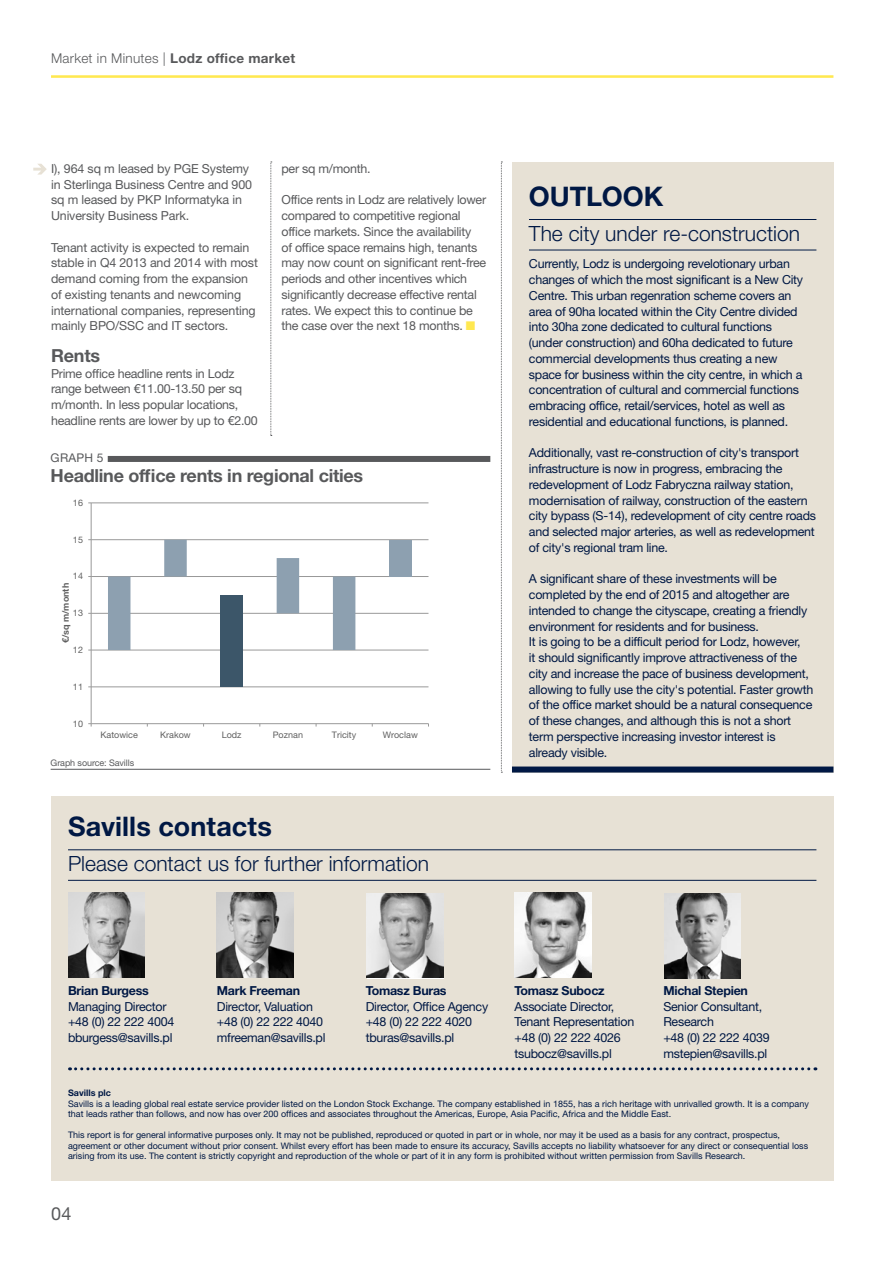
<style>
.page{position:relative;width:893px;height:1263px;background:#fff}
.page>*{position:absolute;margin:0;border:0;box-sizing:border-box;transform-origin:0 0}
.t1{font:700 27px "Helvetica Neue LT Std";color:#001844}
.t2{font:300 21px "Helvetica Neue LT Std";color:#001844}
.t3{font:700 18px "Helvetica Neue LT Std";letter-spacing:-.015em;color:#58595b}
.t4{font:18px "Helvetica Neue LT Std";color:#58595b}
.t5{font:300 13.5px "Helvetica Neue LT Std";letter-spacing:.02em;color:#58595b}
.t6{font:12.45px/15.8px "Helvetica Neue LT Std";letter-spacing:-.02em;color:#001844}
.t7{font:12.45px/15.8px "Helvetica Neue LT Std";letter-spacing:-.02em;color:#58595b}
.t8{font:700 12.45px "Helvetica Neue LT Std";letter-spacing:-.02em;color:#001844}
.t9{font:12px "Helvetica Neue LT Std";color:#58595b}
.t10{font:9px/10.5px "Helvetica Neue LT Std";color:#001844}
.t11{font:9px "Helvetica Neue LT Std";color:#5f5f5f}
.t12{font:9px "Helvetica Neue LT Std";letter-spacing:-.01em;color:#58595b}
.t13{font:700 9px "Helvetica Neue LT Std";color:#5f5f5f}
.t14{font:700 9px "Helvetica Neue LT Std";color:#001844}
.s1{font-weight:700}
.s2{color:#ffe850}
</style>
<div class="page">
<hr style="left:51px;top:75px;width:782px;height:3px;background:#ffe850">
<div style="left:512px;top:162px;width:321px;height:610px;background:#e7e1d5"></div>
<hr style="left:529px;top:219px;width:287px;height:1px;background:#001844">
<hr style="left:529px;top:250px;width:287px;height:1px;background:#001844">
<div style="left:512px;top:766px;width:321px;height:6px;background:#001844"></div>
<svg style="left:501px;top:162px;width:1px;height:611px"></svg>
<svg style="left:270px;top:162px;width:2px;height:274px"></svg>
<div style="left:51px;top:796px;width:782px;height:384px;background:#e7e1d5"></div>
<hr style="left:68px;top:849px;width:748px;height:1px;background:#001844">
<hr style="left:68px;top:880px;width:748px;height:1px;background:#001844">
<svg style="left:70px;top:1067px;width:746px;height:3px"></svg>
<img style="left:68px;top:892px;width:77px;height:85px">
<img style="left:217px;top:892px;width:76px;height:85px">
<img style="left:514px;top:893px;width:77px;height:84px">
<svg style="left:33px;top:164px;width:14px;height:11px"></svg>
<img style="left:664px;top:893px;width:77px;height:85px">
<img style="left:367px;top:893px;width:76px;height:84px">
<div style="left:108px;top:456px;width:382px;height:6px;background:#58595b"></div>
<hr style="left:51px;top:769px;width:439px;height:1px;background:#58595b">
<hr style="left:91px;top:687px;width:337px;height:1px;background:#999">
<hr style="left:91px;top:650px;width:337px;height:1px;background:#999">
<hr style="left:91px;top:613px;width:337px;height:1px;background:#999">
<hr style="left:91px;top:576px;width:337px;height:1px;background:#999">
<hr style="left:91px;top:539px;width:337px;height:1px;background:#999">
<hr style="left:91px;top:503px;width:337px;height:1px;background:#999">
<div style="left:220px;top:595px;width:23px;height:92px;background:#3c5669"></div>
<div style="left:389px;top:540px;width:23px;height:36px;background:#8da0b0"></div>
<svg style="left:108px;top:540px;width:247px;height:110px"></svg>
<hr style="left:91px;top:503px;width:1px;height:221px;background:#999">
<hr style="left:91px;top:723px;width:337px;height:1px;background:#999">
<p class="t5" style="left:51px;top:50px;width:246px">Market in Minutes | <span class="s1">Lodz office market</span></p>
<p class="t7" style="left:51px;top:160px;width:203px">I), 964 sq m leased by PGE Systemy in Sterlinga Business Centre and 900 sq m leased by PKP Informatyka in<br>University Business Park.</p>
<p class="t7" style="left:51px;top:239px;width:208px">Tenant activity is expected to remain stable in Q4 2013 and 2014 with most demand coming from the expansion of existing tenants and newcoming international companies, representing mainly BPO/SSC and IT sectors.</p>
<h3 class="t3" style="left:51px;top:344px;width:51px">Rents</h3>
<p class="t7" style="left:51px;top:365px;width:208px">Prime office headline rents in Lodz range between €11.00-13.50 per sq m/month. In less popular locations, headline rents are lower by up to €2.00</p>
<p class="t7" style="left:281px;top:160px;width:91px">per sq m/month.</p>
<p class="t7" style="left:281px;top:192px;width:206px">Office rents in Lodz are relatively lower compared to competitive regional office markets. Since the availability<br>of office space remains high, tenants may now count on significant rent-free periods and other incentives which significantly decrease effective rental rates. We expect this to continue be the case over the next 18 months. <span class="s2">■</span></p>
<p class="t9" style="left:51px;top:450px;width:54px">graph 5</p>
<h3 class="t3" style="left:51px;top:464px;width:314px">Headline office rents in regional cities</h3>
<p class="t11" style="left:73px;top:497px;width:12px">16</p>
<p class="t11" style="left:73px;top:534px;width:12px">15</p>
<p class="t11" style="left:73px;top:571px;width:12px">14</p>
<p class="t13" style="left:60px;top:643px;width:62px;rotate:-90deg">€/sq m/month</p>
<p class="t11" style="left:73px;top:608px;width:12px">13</p>
<p class="t11" style="left:73px;top:644px;width:12px">12</p>
<p class="t11" style="left:73px;top:681px;width:12px">11</p>
<p class="t11" style="left:73px;top:718px;width:12px">10</p>
<p class="t11" style="left:101px;top:729px;width:39px">Katowice</p>
<p class="t11" style="left:160px;top:729px;width:32px">Krakow</p>
<p class="t11" style="left:222px;top:729px;width:21px">Lodz</p>
<p class="t11" style="left:273px;top:729px;width:32px">Poznan</p>
<p class="t11" style="left:332px;top:729px;width:26px">Tricity</p>
<p class="t11" style="left:383px;top:729px;width:36px">Wroclaw</p>
<p class="t12" style="left:51px;top:757px;width:85px">Graph source: Savills</p>
<h1 class="t1" style="left:68px;top:810px;width:205px">Savills contacts</h1>
<h2 class="t2" style="left:68px;top:851px;width:362px">Please contact us for further information</h2>
<h1 class="t1" style="left:529px;top:180px;width:136px">OUTLOOK</h1>
<h2 class="t2" style="left:529px;top:221px;width:273px">The city under re-construction</h2>
<p class="t6" style="left:529px;top:256px;width:276px">Currently, Lodz is undergoing revelotionary urban changes of which the most significant is a New City Centre. This urban regenration scheme covers an area of 90ha located within the City Centre divided into 30ha zone dedicated to cultural functions (under construction) and 60ha dedicated to future commercial developments thus creating a new space for business within the city centre, in which a concentration of cultural and commercial functions embracing office, retail/services, hotel as well as residential and educational functions, is planned.</p>
<p class="t6" style="left:529px;top:445px;width:289px">Additionally, vast re-construction of city's transport infrastructure is now in progress, embracing the redevelopment of Lodz Fabryczna railway station, modernisation of railway, construction of the eastern city bypass (S-14), redevelopment of city centre roads and selected major arteries, as well as redevelopment of city's regional tram line.</p>
<p class="t6" style="left:529px;top:571px;width:286px">A significant share of these investments will be completed by the end of 2015 and altogether are intended to change the cityscape, creating a friendly environment for residents and for business.<br>It is going to be a difficult period for Lodz, however,<br>it should significantly improve attractiveness of the city and increase the pace of business development, allowing to fully use the city's potential. Faster growth of the office market should be a natural consequence of these changes, and although this is not a short term perspective increasing investor interest is already visible.</p>
<p class="t8" style="left:68px;top:983px;width:82px">Brian Burgess</p>
<p class="t6" style="left:68px;top:998px;width:108px">Managing Director +48 (0) 22 222 4004 bburgess@savills.pl</p>
<p class="t8" style="left:217px;top:983px;width:85px">Mark Freeman</p>
<p class="t6" style="left:217px;top:998px;width:110px">Director, Valuation +48 (0) 22 222 4040 mfreeman@savills.pl</p>
<p class="t8" style="left:366px;top:983px;width:82px">Tomasz Buras</p>
<p class="t6" style="left:366px;top:998px;width:124px">Director, Office Agency +48 (0) 22 222 4020 tburas@savills.pl</p>
<p class="t8" style="left:514px;top:983px;width:92px">Tomasz Subocz</p>
<p class="t6" style="left:514px;top:998px;width:121px">Associate Director,<br>Tenant Representation +48 (0) 22 222 4026 tsubocz@savills.pl</p>
<p class="t8" style="left:663px;top:983px;width:86px">Michal Stepien</p>
<p class="t6" style="left:663px;top:998px;width:108px">Senior Consultant,<br>Research<br>+48 (0) 22 222 4039 mstepien@savills.pl</p>
<p class="t14" style="left:68px;top:1087px;width:44px">Savills plc</p>
<p class="t10" style="left:68px;top:1098px;width:742px">Savills is a leading global real estate service provider listed on the London Stock Exchange. The company established in 1855, has a rich heritage with unrivalled growth. It is a company that leads rather than follows, and now has over 200 offices and associates throughout the Americas, Europe, Asia Pacific, Africa and the Middle East.</p>
<p class="t10" style="left:68px;top:1130px;width:742px">This report is for general informative purposes only. It may not be published, reproduced or quoted in part or in whole, nor may it be used as a basis for any contract, prospectus, agreement or other document without prior consent. Whilst every effort has been made to ensure its accuracy, Savills accepts no liability whatsoever for any direct or consequential loss arising from its use. The content is strictly copyright and reproduction of the whole or part of it in any form is prohibited without written permission from Savills Research.</p>
<h3 class="t4" style="left:51px;top:1203px;width:22px">04</h3>
</div>
